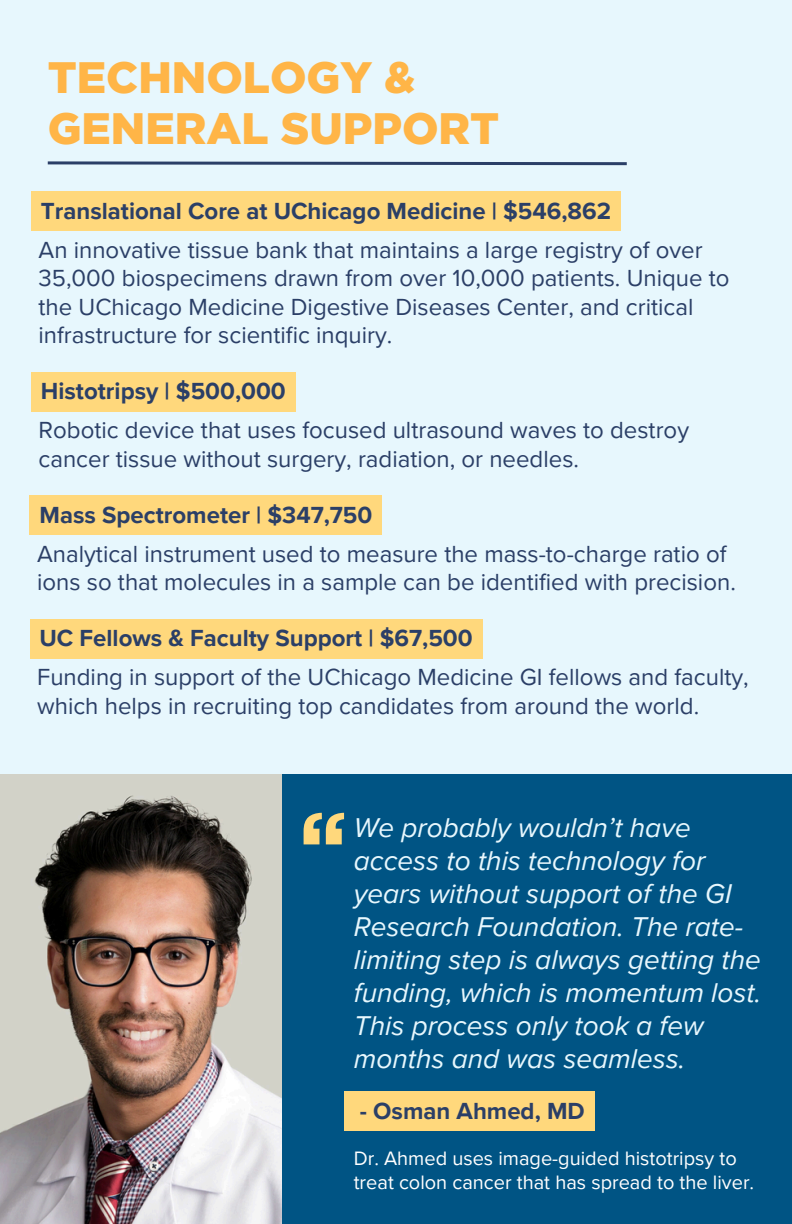
<style>
.page{position:relative;width:792px;height:1224px;background:#e7f7fd}
.page>*{position:absolute;margin:0;border:0;box-sizing:border-box;transform-origin:0 0}
.t1{font:900 44px/51px "Gotham";color:#ffb547}
.t2{font:italic 28px/33px "Proxima Nova";color:#e7f7fd}
.t3{font:24px/28.4px "Proxima Nova";color:#2b3f67}
.t4{font:700 24px "Proxima Nova";color:#2b3f67}
.t5{font:20px/24px "Proxima Nova";color:#fff}
</style>
<div class="page">
<svg style="left:47px;top:161px;width:580px;height:5px"></svg>
<div style="left:31px;top:191px;width:590px;height:40px;background:#ffd87c"></div>
<div style="left:31px;top:372px;width:264px;height:39px;background:#ffd87c"></div>
<div style="left:30px;top:495px;width:352px;height:40px;background:#ffd87c"></div>
<div style="left:30px;top:619px;width:452px;height:40px;background:#ffd87c"></div>
<div style="left:282px;top:775px;width:510px;height:449px;background:#005484"></div>
<img style="left:0;top:775px;width:282px;height:449px">
<svg style="left:304px;top:813px;width:40px;height:31px"></svg>
<div style="left:344px;top:1091px;width:250px;height:40px;background:#ffd87c"></div>
<h1 class="t1" style="left:48px;top:52px;width:453px">TECHNOLOGY &amp;<br>GENERAL SUPPORT</h1>
<p class="t4" style="left:41px;top:197px;width:572px">Translational Core at UChicago Medicine | $546,862</p>
<h3 class="t3" style="left:39px;top:236px;width:693px">An innovative tissue bank that maintains a large registry of over 35,000 biospecimens drawn from over 10,000 patients. Unique to the UChicago Medicine Digestive Diseases Center, and critical infrastructure for scientific inquiry.</h3>
<h4 class="t4" style="left:41px;top:377px;width:246px">Histotripsy | $500,000</h4>
<h3 class="t3" style="left:39px;top:416px;width:652px">Robotic device that uses focused ultrasound waves to destroy cancer tissue without surgery, radiation, or needles.</h3>
<h4 class="t4" style="left:40px;top:501px;width:334px">Mass Spectrometer | $347,750</h4>
<h3 class="t3" style="left:37px;top:540px;width:700px">Analytical instrument used to measure the mass-to-charge ratio of ions so that molecules in a sample can be identified with precision.</h3>
<h4 class="t4" style="left:40px;top:624px;width:435px">UC Fellows &amp; Faculty Support | $67,500</h4>
<h3 class="t3" style="left:37px;top:664px;width:713px">Funding in support of the UChicago Medicine GI fellows and faculty, which helps in recruiting top candidates from around the world.</h3>
<p class="t2" style="left:354px;top:812px;width:409px">We probably wouldn’t have access to this technology for years without support of the GI<br>Research Foundation. The rate&shy;limiting step is always getting the funding, which is momentum lost.<br>This process only took a few months and was seamless.</p>
<p class="t4" style="left:360px;top:1097px;width:226px">- Osman Ahmed, MD</p>
<h2 class="t5" style="left:354px;top:1147px;width:402px">Dr. Ahmed uses image-guided histotripsy to treat colon cancer that has spread to the liver.</h2>
</div>
